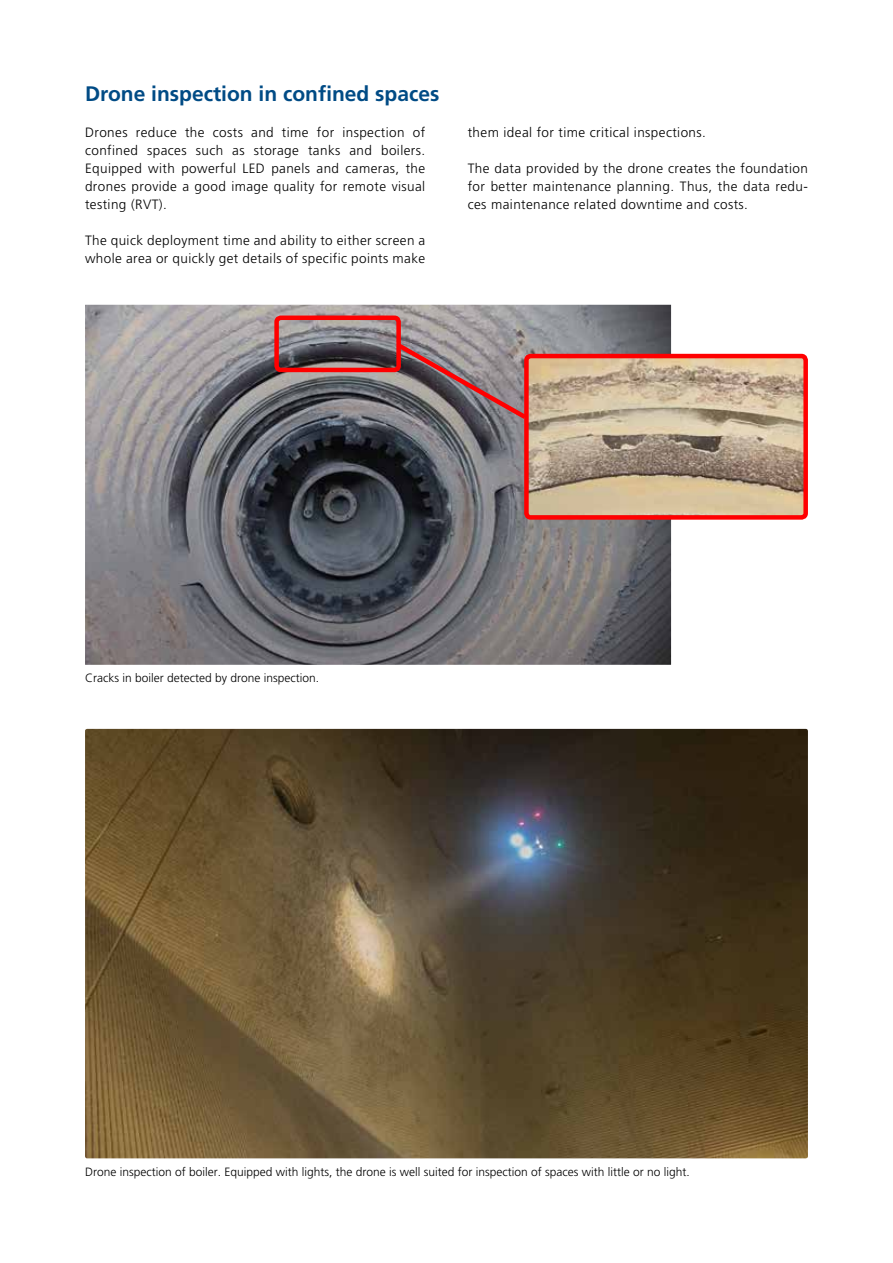
<style>
.page{position:relative;width:893px;height:1263px;background:#fff}
.page>*{position:absolute;margin:0;border:0;box-sizing:border-box;transform-origin:0 0}
.t1{font:700 21px "Frutiger LT Std";color:#004b85}
.t2{font:300 13.5px/18px "Frutiger LT Std";letter-spacing:.03em;color:#000;text-align:justify}
.t3{font:300 12px "Frutiger LT Std";color:#000}
</style>
<div class="page">
<img style="left:85px;top:729px;width:723px;height:429px">
<img style="left:85px;top:305px;width:586px;height:360px">
<img style="left:529px;top:359px;width:274px;height:156px">
<div style="left:524px;top:354px;width:284px;height:166px;border:4px solid #f00;border-radius:4px"></div>
<svg style="left:392px;top:339px;width:139px;height:84px;background:#8b7376"></svg>
<div style="left:274px;top:315px;width:127px;height:57px;border:4px solid #f00;border-radius:4px"></div>
<h1 class="t1" style="left:85px;top:81px;width:356px">Drone inspection in confined spaces</h1>
<p class="t2" style="left:85px;top:124px;width:342px">Drones reduce the costs and time for inspection of confined spaces such as storage tanks and boilers.<br>Equipped with powerful LED panels and cameras, the drones provide a good image quality for remote visual testing (RVT).</p>
<p class="t2" style="left:85px;top:232px;width:342px">The quick deployment time and ability to either screen a whole area or quickly get details of specific points make</p>
<p class="t2" style="left:468px;top:124px;width:240px">them ideal for time critical inspections.</p>
<p class="t2" style="left:468px;top:160px;width:342px">The data provided by the drone creates the foundation for better maintenance planning. Thus, the data redu&shy;ces maintenance related downtime and costs.</p>
<p class="t3" style="left:85px;top:671px;width:236px">Cracks in boiler detected by drone inspection.</p>
<p class="t3" style="left:85px;top:1165px;width:606px">Drone inspection of boiler. Equipped with lights, the drone is well suited for inspection of spaces with little or no light.</p>
</div>
